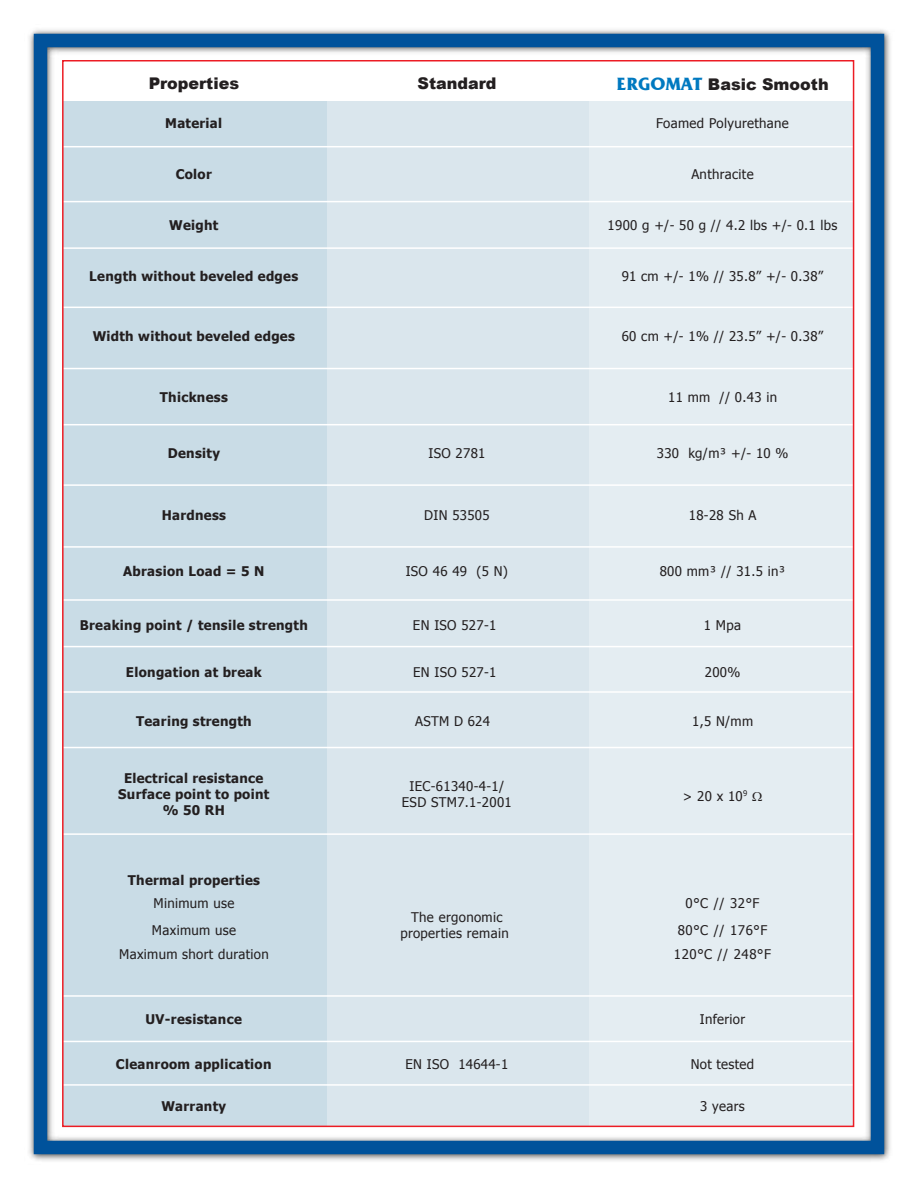
<style>
.page{position:relative;width:918px;height:1188px;background:#fff}
.page>*{position:absolute;margin:0;border:0;box-sizing:border-box;transform-origin:0 0}
.t1{font:900 16.05px "Arial";color:#231f20}
.t2{font:13.35px/26.2px "Tahoma";letter-spacing:.025em;color:#231f20;text-align:center}
.t3{font:700 13.35px/16px "Tahoma";letter-spacing:.025em;color:#231f20;text-align:center}
.s1{font-family:"Friz Quadrata IT Cby BT";font-weight:700;font-size:18.3px;color:#0079c0}
</style>
<div class="page">
<img style="left:29px;top:29px;width:862px;height:1132px">
<div style="left:34px;top:34px;width:850px;height:1120px;border:14px solid #00529b"></div>
<svg style="left:752px;top:792px;width:10px;height:9px"></svg>
<p class="t1" style="left:149px;top:72px;width:92px">Properties</p>
<p class="t1" style="left:417px;top:72px;width:80px">Standard</p>
<p class="t1" style="left:617px;top:72px;width:214px"><span class="s1">ERGOMAT</span> Basic Smooth</p>
<p class="t3" style="left:165px;top:114px;width:59px">Material</p>
<p class="t2" style="left:656px;top:109px;width:134px">Foamed Polyurethane</p>
<p class="t3" style="left:176px;top:165px;width:38px">Color</p>
<p class="t2" style="left:691px;top:160px;width:64px">Anthracite</p>
<p class="t3" style="left:169px;top:216px;width:51px">Weight</p>
<p class="t2" style="left:608px;top:211px;width:231px">1900 g +/- 50 g // 4.2 lbs +/- 0.1 lbs</p>
<p class="t3" style="left:89px;top:267px;width:210px">Length without beveled edges</p>
<p class="t2" style="left:622px;top:262px;width:203px">91 cm +/- 1% // 35.8” +/- 0.38”</p>
<p class="t3" style="left:93px;top:328px;width:204px">Width without beveled edges</p>
<p class="t2" style="left:622px;top:323px;width:203px">60 cm +/- 1% // 23.5” +/- 0.38”</p>
<p class="t3" style="left:160px;top:388px;width:70px">Thickness</p>
<p class="t2" style="left:668px;top:383px;width:110px">11 mm // 0.43 in</p>
<p class="t3" style="left:168px;top:444px;width:54px">Density</p>
<p class="t2" style="left:428px;top:439px;width:58px">ISO 2781</p>
<p class="t2" style="left:657px;top:439px;width:133px">330 kg/m³ +/- 10 %</p>
<p class="t3" style="left:162px;top:507px;width:66px">Hardness</p>
<p class="t2" style="left:424px;top:502px;width:67px">DIN 53505</p>
<p class="t2" style="left:689px;top:502px;width:69px">18-28 Sh A</p>
<p class="t3" style="left:123px;top:563px;width:143px">Abrasion Load = 5 N</p>
<p class="t2" style="left:406px;top:558px;width:104px">ISO 46 49 (5 N)</p>
<p class="t2" style="left:660px;top:558px;width:127px">800 mm³ // 31.5 in³</p>
<p class="t3" style="left:80px;top:616px;width:230px">Breaking point / tensile strength</p>
<p class="t2" style="left:413px;top:611px;width:85px">EN ISO 527-1</p>
<p class="t2" style="left:704px;top:611px;width:39px">1 Mpa</p>
<p class="t3" style="left:126px;top:663px;width:137px">Elongation at break</p>
<p class="t2" style="left:413px;top:658px;width:85px">EN ISO 527-1</p>
<p class="t2" style="left:705px;top:658px;width:37px">200%</p>
<p class="t3" style="left:136px;top:712px;width:117px">Tearing strength</p>
<p class="t2" style="left:415px;top:707px;width:76px">ASTM D 624</p>
<p class="t2" style="left:692px;top:707px;width:62px">1,5 N/mm</p>
<p class="t3" style="left:118px;top:769px;width:153px">Electrical resistance<br>Surface point to point % 50 RH</p>
<p class="t2" style="left:402px;top:777px;width:111px;line-height:16px">IEC-61340-4-1/<br>ESD STM7.1-2001</p>
<p class="t2" style="left:683px;top:782px;width:66px">&gt; 20 x 10<sup>9</sup></p>
<p class="t3" style="left:128px;top:872px;width:134px">Thermal properties</p>
<p class="t2" style="left:152px;top:890px;width:85px;text-align:left">Minimum use<br>Maximum use</p>
<p class="t2" style="left:119px;top:940px;width:151px">Maximum short duration</p>
<p class="t2" style="left:674px;top:940px;width:99px">120°C // 248°F</p>
<p class="t2" style="left:678px;top:890px;width:91px">0°C // 32°F<br>80°C // 176°F</p>
<p class="t2" style="left:400px;top:908px;width:110px;line-height:16px">The ergonomic properties remain</p>
<p class="t3" style="left:146px;top:1010px;width:98px">UV-resistance</p>
<p class="t2" style="left:700px;top:1005px;width:47px">Inferior</p>
<p class="t3" style="left:116px;top:1055px;width:157px">Cleanroom application</p>
<p class="t2" style="left:405px;top:1050px;width:104px">EN ISO 14644-1</p>
<p class="t2" style="left:691px;top:1050px;width:65px">Not tested</p>
<p class="t3" style="left:161px;top:1097px;width:66px">Warranty</p>
<p class="t2" style="left:700px;top:1093px;width:46px">3 years</p>
</div>
